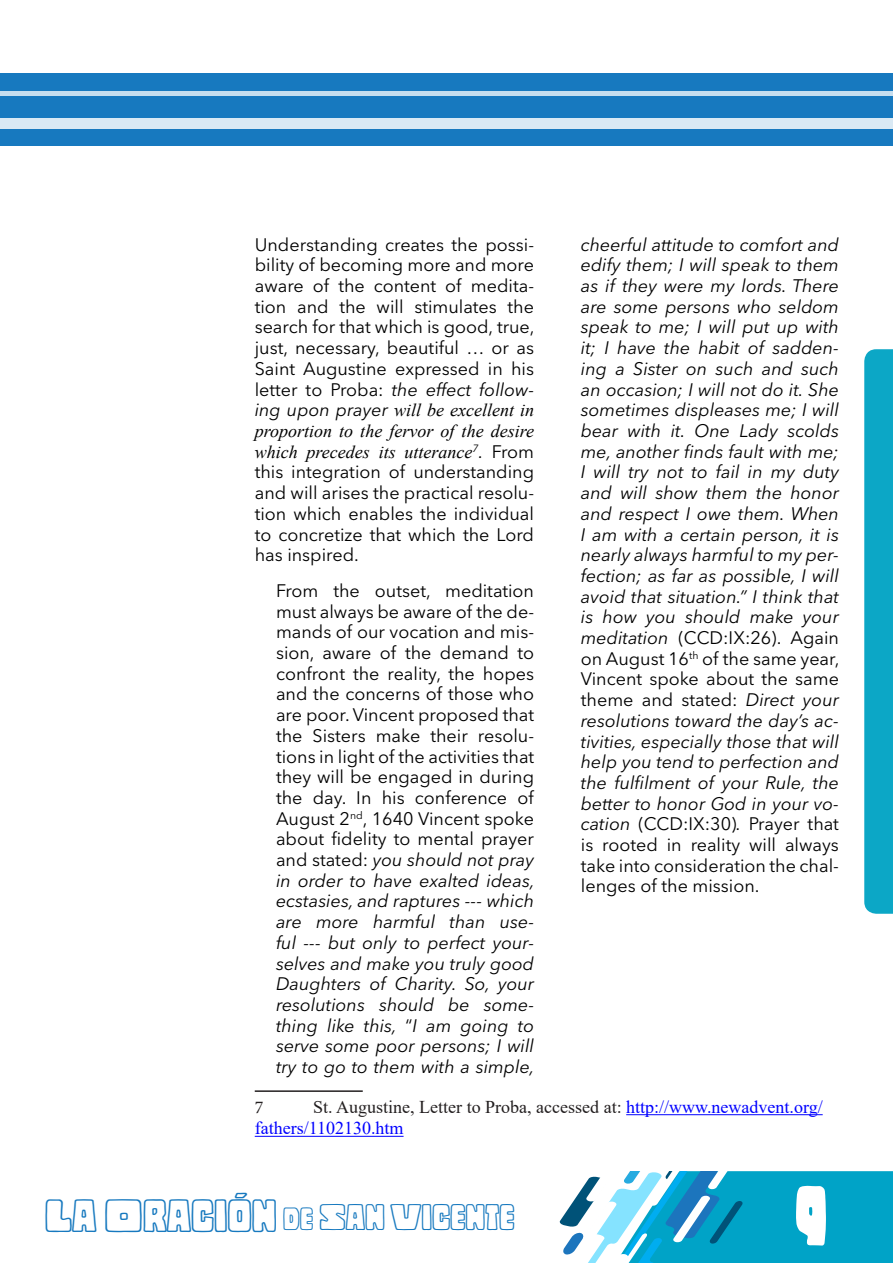
<style>
.page{position:relative;width:893px;height:1263px;background:#fff}
.page>*{position:absolute;margin:0;border:0;box-sizing:border-box;transform-origin:0 0}
.t1{font:78.75px "Copal Std Solid";color:#fff;scale:.67 1}
.t2{font:34.5px "Copal Std Outline";color:#1779bf}
.Cuerpo_A{font:18px/20.7px "Avenir Next LT Pro";color:#000;text-align:justify}
.Cuerpo_A-2{font:italic 18px/20.7px "Avenir Next LT Pro";color:#000;text-align:justify}
.t3{font:18px/21.6px "Times New Roman";color:#00f}
.t4{font:18px "Minion Pro";color:#231f20}
.s1{font-style:normal}
.s2{font-style:italic}
.s3{font-family:"Times New Roman";font-style:italic}
.s4{color:#231f20}
.s5{font-size:43.5px}
.s6{font-size:30px}
</style>
<div class="page">
<div style="left:864px;top:349px;width:29px;height:565px;background:#0ca7c6"></div>
<div style="left:0;top:73px;width:893px;height:73px;background:#1779bf"></div>
<div style="left:0;top:91px;width:893px;height:5px;background:#c6deef"></div>
<div style="left:0;top:118px;width:893px;height:11px;background:#d9e9f4"></div>
<svg style="left:559px;top:1171px;width:334px;height:92px"></svg>
<hr style="left:255px;top:1090px;width:108px;height:2px;background:#231f20">
<hr style="left:626px;top:1114px;width:197px;height:1px;background:#00f">
<hr style="left:255px;top:1136px;width:149px;height:1px;background:#00f">
<p class="Cuerpo_A-2" style="left:581px;top:234px;width:260px">cheerful attitude to comfort and edify them; I will speak to them as if they were my lords. There are some persons who seldom speak to me; I will put up with it; I have the habit of sadden&shy;ing a Sister on such and such an occasion; I will not do it. She sometimes displeases me; I will bear with it. One Lady scolds me, another finds fault with me; I will try not to fail in my duty and will show them the honor and respect I owe them. When I am with a certain person, it is nearly always harmful to my per&shy;fection; as far as possible, I will avoid that situation.” I think that is how you should make your meditation <span class="s1">(CCD:IX:26). Again on August 16</span><sup>th</sup> <span class="s1">of the same year, Vincent spoke about the same theme and stated:</span> Direct your resolutions toward the day’s ac&shy;tivities, especially those that will help you tend to perfection and the fulfilment of your Rule, the better to honor God in your vo&shy;cation <span class="s1">(CCD:IX:30)</span>. <span class="s1">Prayer that is rooted in reality will always take into consideration the chal&shy;lenges of the mission.</span></p>
<p class="Cuerpo_A" style="left:255px;top:234px;width:281px">Understanding creates the possi&shy;bility of becoming more and more aware of the content of medita&shy;tion and the will stimulates the search for that which is good, true, just, necessary, beautiful … or as Saint Augustine expressed in his letter to Proba: <span class="s2">the effect follow&shy;ing upon prayer</span> <span class="s3">will be excellent in proportion to the fervor of the desire which precedes its utterance</span><sup>7</sup><span class="s2">.</span> From this integration of understanding and will arises the practical resolu&shy;tion which enables the individual to concretize that which the Lord has inspired.</p>
<p class="Cuerpo_A" style="left:276px;top:580px;width:260px">From the outset, meditation must always be aware of the de&shy;mands of our vocation and mis&shy;sion, aware of the demand to confront the reality, the hopes and the concerns of those who are poor. Vincent proposed that the Sisters make their resolu&shy;tions in light of the activities that they will be engaged in during the day. In his conference of August 2<sup>nd</sup>, 1640 Vincent spoke about fidelity to mental prayer and stated: <span class="s2">you should not pray in order to have exalted ideas, ecstasies, and raptures --- which are more harmful than use&shy;ful --- but only to perfect your&shy;selves and make you truly good Daughters of Charity. So, your resolutions should be some&shy;thing like this,</span> “<span class="s2">I am going to serve some poor persons; I will try to go to them with a simple,</span></p>
<p class="t4" style="left:255px;top:1095px;width:10px">7</p>
<p class="t3" style="left:255px;top:1095px;width:569px;text-indent:58px"><span class="s4">St. Augustine, Letter to Proba, accessed at:</span> http://www.newadvent.org/ fathers/1102130.htm</p>
<h2 class="t2" style="left:45px;top:1199px;width:471px"><span class="s5">LA ORACIÓN</span> <span class="s6">DE</span> SAN VICENTE</h2>
<h1 class="t1" style="left:795px;top:1174px;width:49px">9</h1>
</div>
